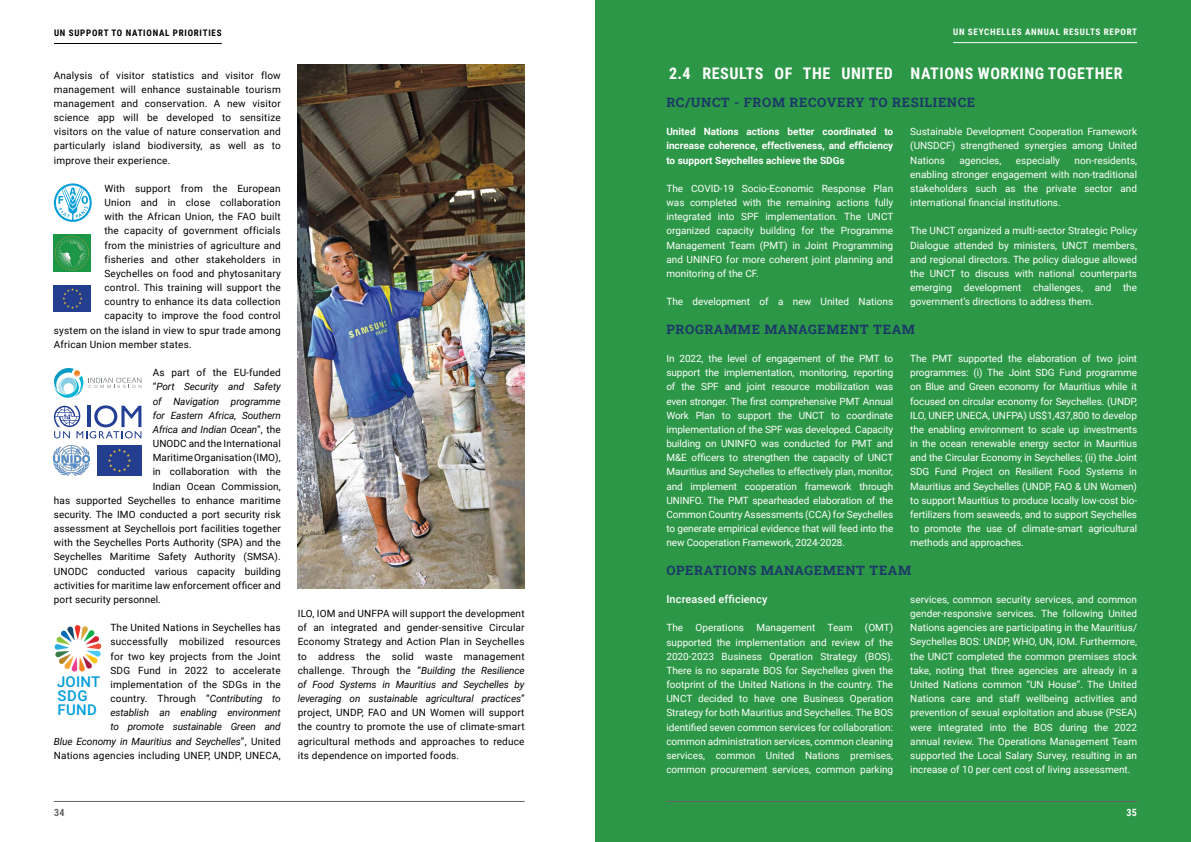
<style>
.page{position:relative;width:1191px;height:842px;background:#fff}
.page>*{position:absolute;margin:0;border:0;box-sizing:border-box;transform-origin:0 0}
.t1{font:700 16px "Roboto Condensed";letter-spacing:.035em;color:#fff}
.t2{font:500 14.9px/14px "Roboto";letter-spacing:.015em;color:#009edb}
.t3{font:13px "Roboto Slab";letter-spacing:.05em;color:#1b3668}
.t4{font:500 11px "Roboto";letter-spacing:.01em;color:#fff}
.t5{font:10px/14.2px "Roboto";color:#fff;text-align:justify}
.t6{font:10px/14.2px "Roboto";letter-spacing:.02em;color:#000;text-align:justify}
.t7{font:700 10px/14.2px "Roboto";color:#fff;text-align:justify}
.t8{font:italic 10px "Roboto";letter-spacing:-.01em;color:#000}
.t9{font:700 10px "Roboto Condensed";color:#636466}
.t10{font:700 10px "Roboto Condensed";color:#fff}
.t11{font:700 9px "Roboto Condensed";letter-spacing:.085em;color:#fff}
.t12{font:700 9px "Roboto Condensed";letter-spacing:.085em;color:#000}
.s1{font-style:normal}
.s2{font-style:italic}
</style>
<div class="page">
<div style="left:595px;top:0;width:596px;height:842px;background:#2c9746"></div>
<img style="left:54px;top:234px;width:37px;height:37px">
<svg style="left:54px;top:183px;width:38px;height:39px"></svg>
<img style="left:54px;top:285px;width:37px;height:26px">
<svg style="left:54px;top:405px;width:87px;height:33px"></svg>
<img style="left:54px;top:446px;width:35px;height:29px">
<img style="left:98px;top:446px;width:43px;height:29px">
<svg style="left:54px;top:368px;width:87px;height:30px"></svg>
<svg style="left:54px;top:625px;width:47px;height:47px"></svg>
<img style="left:298px;top:64px;width:226px;height:525px">
<hr style="left:54px;top:43px;width:168px;height:1px;background:#000">
<hr style="left:54px;top:801px;width:470px;height:1px;background:#636466">
<hr style="left:666px;top:801px;width:471px;height:1px;background:#636466">
<hr style="left:953px;top:42px;width:184px;height:1px;background:#fff">
<p class="t12" style="left:54px;top:26px;width:169px">UN SUPPORT TO NATIONAL PRIORITIES</p>
<p class="t11" style="left:953px;top:26px;width:185px">UN SEYCHELLES ANNUAL RESULTS REPORT</p>
<p class="t6" style="left:54px;top:67px;width:228px">Analysis of visitor statistics and visitor flow management will enhance sustainable tourism management and conservation. A new visitor science app will be developed to sensitize visitors on the value of nature conservation and particularly island biodiversity, as well as to improve their experience.</p>
<p class="t6" style="left:104px;top:181px;width:178px">With support from the European</p>
<p class="t6" style="left:104px;top:195px;width:178px">Union and in close collaboration</p>
<p class="t6" style="left:104px;top:209px;width:178px">with the African Union, the FAO built</p>
<p class="t6" style="left:104px;top:223px;width:178px">the capacity of government officials</p>
<p class="t6" style="left:104px;top:238px;width:178px">from the ministries of agriculture and</p>
<p class="t6" style="left:104px;top:252px;width:178px">fisheries and other stakeholders in</p>
<p class="t6" style="left:104px;top:266px;width:178px">Seychelles on food and phytosanitary</p>
<p class="t6" style="left:104px;top:280px;width:178px">control. This training will support the</p>
<p class="t6" style="left:104px;top:294px;width:178px">country to enhance its data collection</p>
<p class="t6" style="left:104px;top:308px;width:178px">capacity to improve the food control</p>
<p class="t6" style="left:54px;top:323px;width:228px">system on the island in view to spur trade among</p>
<p class="t6" style="left:54px;top:337px;width:139px">African Union member states.</p>
<p class="t6" style="left:153px;top:365px;width:129px">As part of the EU-funded</p>
<p class="t8" style="left:153px;top:380px;width:129px"><span class="s1">“</span>Port Security and Safety</p>
<p class="t8" style="left:153px;top:394px;width:129px">of Navigation programme</p>
<p class="t8" style="left:153px;top:408px;width:129px">for Eastern Africa, Southern</p>
<p class="t8" style="left:153px;top:422px;width:129px">Africa and Indian Ocean<span class="s1">”, the</span></p>
<p class="t6" style="left:153px;top:436px;width:129px">UNODC and the International</p>
<p class="t6" style="left:153px;top:450px;width:129px">Maritime Organisation (IMO),</p>
<p class="t6" style="left:153px;top:464px;width:129px">in collaboration with the</p>
<p class="t6" style="left:153px;top:478px;width:129px">Indian Ocean Commission,</p>
<p class="t6" style="left:54px;top:493px;width:228px">has supported Seychelles to enhance maritime</p>
<p class="t6" style="left:54px;top:507px;width:228px">security. The IMO conducted a port security risk</p>
<p class="t6" style="left:54px;top:521px;width:228px">assessment at Seychellois port facilities together</p>
<p class="t6" style="left:54px;top:535px;width:228px">with the Seychelles Ports Authority (SPA) and the</p>
<p class="t6" style="left:54px;top:549px;width:228px">Seychelles Maritime Safety Authority (SMSA).</p>
<p class="t6" style="left:54px;top:563px;width:228px">UNODC conducted various capacity building</p>
<p class="t6" style="left:54px;top:578px;width:228px">activities for maritime law enforcement officer and</p>
<p class="t6" style="left:54px;top:592px;width:109px">port security personnel.</p>
<p class="t6" style="left:54px;top:620px;width:228px;text-align:right">The United Nations in Seychelles has successfully mobilized resources<br>for two key projects from the Joint<br>SDG Fund in 2022 to accelerate implementation of the SDGs in the<br>country. Through “<span class="s2">Contributing to<br>establish an enabling environment<br>to promote sustainable Green and<br>Blue Economy in Mauritius and Seychelles</span>”, United Nations agencies including UNEP, UNDP, UNECA,</p>
<h2 class="t2" style="left:57px;top:674px;width:45px">JOINT<br>SDG<br>FUND</h2>
<p class="t6" style="left:298px;top:606px;width:228px">ILO, IOM and UNFPA will support the development of an integrated and gender-sensitive Circular Economy Strategy and Action Plan in Seychelles to address the solid waste management challenge. Through the “<span class="s2">Building the Resilience of Food Systems in Mauritius and Seychelles by leveraging on sustainable agricultural practices</span>” project, UNDP, FAO and UN Women will support the country to promote the use of climate-smart agricultural methods and approaches to reduce its dependence on imported foods.</p>
<h1 class="t1" style="left:669px;top:62px;width:455px">2.4 RESULTS OF THE UNITED NATIONS WORKING TOGETHER</h1>
<h3 class="t3" style="left:666px;top:93px;width:310px">RC/UNCT - FROM RECOVERY TO RESILIENCE</h3>
<p class="t7" style="left:666px;top:124px;width:228px">United Nations actions better coordinated to increase coherence, effectiveness, and efficiency to support Seychelles achieve the SDGs</p>
<p class="t5" style="left:666px;top:181px;width:228px">The COVID-19 Socio-Economic Response Plan was completed with the remaining actions fully integrated into SPF implementation. The UNCT organized capacity building for the Programme Management Team (PMT) in Joint Programming and UNINFO for more coherent joint planning and monitoring of the CF.</p>
<p class="t5" style="left:666px;top:294px;width:228px">The development of a new United Nations</p>
<p class="t5" style="left:910px;top:124px;width:228px">Sustainable Development Cooperation Framework (UNSDCF) strengthened synergies among United Nations</p>
<p class="t5" style="left:910px;top:153px;width:228px;text-indent:164px">non-residents, enabling stronger engagement with non-traditional stakeholders such as the private sector and international financial institutions.</p>
<p class="t5" style="left:910px;top:223px;width:228px">The UNCT organized a multi-sector Strategic Policy Dialogue attended by ministers, UNCT members, and regional directors. The policy dialogue allowed the UNCT to discuss with national counterparts emerging development challenges, and the government’s directions to address them.</p>
<h3 class="t3" style="left:666px;top:320px;width:250px">PROGRAMME MANAGEMENT TEAM</h3>
<p class="t5" style="left:666px;top:351px;width:228px">In 2022, the level of engagement of the PMT to support the implementation, monitoring, reporting of the SPF and joint resource mobilization was even stronger. The first comprehensive PMT Annual Work Plan to support the UNCT to coordinate implementation of the SPF was developed. Capacity building on UNINFO was conducted for PMT and M&amp;E officers to strengthen the capacity of UNCT Mauritius and Seychelles to effectively plan, monitor, and implement cooperation framework through UNINFO. The PMT spearheaded elaboration of the Common Country Assessments (CCA) for Seychelles to generate empirical evidence that will feed into the new Cooperation Framework, 2024-2028.</p>
<p class="t5" style="left:910px;top:351px;width:228px">The PMT supported the elaboration of two joint programmes: (i) The Joint SDG Fund programme on Blue and Green economy for Mauritius while it focused on circular economy for Seychelles. (UNDP, ILO, UNEP, UNECA, UNFPA) US$1,437,800 to develop the enabling environment to scale up investments in the ocean renewable energy sector in Mauritius and the Circular Economy in Seychelles; (ii) the Joint SDG Fund Project on Resilient Food Systems in Mauritius and Seychelles (UNDP, FAO &amp; UN Women) to support Mauritius to produce locally low-cost bio&shy;fertilizers from seaweeds, and to support Seychelles to promote the use of climate-smart agricultural methods and approaches.</p>
<h3 class="t3" style="left:666px;top:561px;width:246px">OPERATIONS MANAGEMENT TEAM</h3>
<p class="t4" style="left:666px;top:591px;width:102px">Increased efficiency</p>
<p class="t5" style="left:666px;top:620px;width:228px">The Operations Management Team (OMT) supported the implementation and review of the 2020-2023 Business Operation Strategy (BOS).<br>There is no separate BOS for Seychelles given the footprint of the United Nations in the country. The UNCT decided to have one Business Operation Strategy for both Mauritius and Seychelles. The BOS identified seven common services for collaboration: common administration services, common cleaning services, common United Nations premises, common procurement services, common parking</p>
<p class="t5" style="left:959px;top:153px;width:43px">agencies,</p>
<p class="t5" style="left:1016px;top:153px;width:46px">especially</p>
<p class="t5" style="left:910px;top:592px;width:228px">services, common security services, and common gender-responsive services. The following United Nations agencies are participating in the Mauritius/ Seychelles BOS: UNDP, WHO, UN, IOM. Furthermore, the UNCT completed the common premises stock take, noting that three agencies are already in a United Nations common “UN House”. The United Nations care and staff wellbeing activities and prevention of sexual exploitation and abuse (PSEA) were integrated into the BOS during the 2022 annual review. The Operations Management Team supported the Local Salary Survey, resulting in an increase of 10 per cent cost of living assessment.</p>
<p class="t9" style="left:54px;top:805px;width:12px">34</p>
<p class="t10" style="left:1126px;top:805px;width:12px">35</p>
</div>
